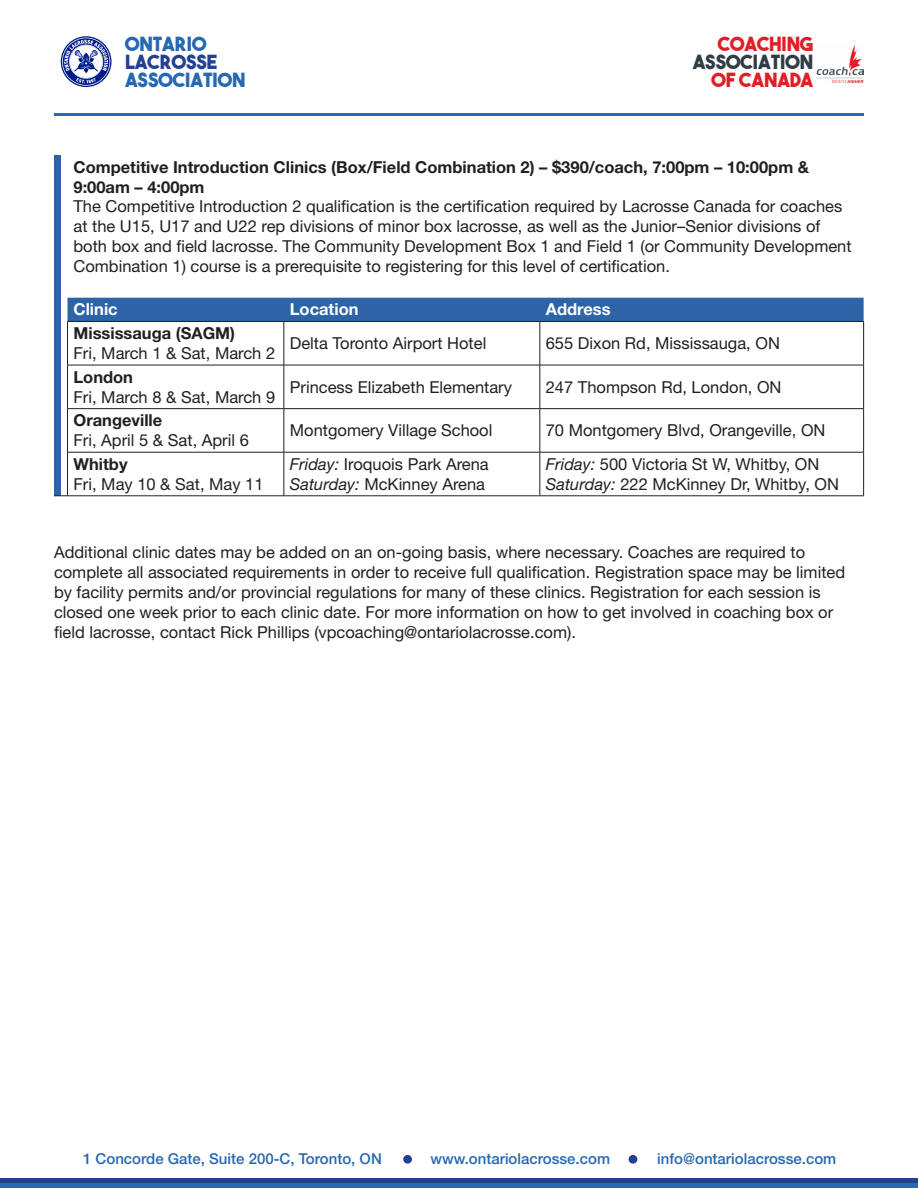
<style>
.page{position:relative;width:918px;height:1188px;background:#fff}
.page>*{position:absolute;margin:0;border:0;box-sizing:border-box;transform-origin:0 0}
.t1{font:19.5px "The Bold Font";color:#2569b4}
.t2{font:19.5px "The Bold Font";color:#df2026}
.t3{font:19.5px "The Bold Font";color:#303d44}
.t4{font:19.5px "The Bold Font";color:#234192}
.t5{font:16.5px/19.8px "Helvetica Neue LT Std";color:#231f20}
.t6{font:700 16.5px "Helvetica Neue LT Std";color:#231f20}
.t7{font:700 16.5px "Helvetica Neue LT Std";color:#fff}
.t8{font:500 15px "Helvetica Neue LT Std";color:#2668b3}
.s1{font-style:italic}
</style>
<div class="page">
<hr style="left:54px;top:114px;width:810px;height:2px;background:#2968b3">
<svg style="left:61px;top:36px;width:51px;height:51px"></svg>
<svg style="left:62px;top:38px;width:48px;height:48px"></svg>
<div style="left:0;top:1178px;width:918px;height:5px;background:#243f91"></div>
<div style="left:0;top:1183px;width:918px;height:5px;background:#2968b3"></div>
<div style="left:54px;top:155px;width:7px;height:341px;background:#2d64a8"></div>
<div style="left:68px;top:298px;width:796px;height:23px;background:#2d64a8"></div>
<hr style="left:67px;top:365px;width:217px;height:1px;background:#231f20">
<hr style="left:284px;top:408px;width:256px;height:1px;background:#231f20">
<hr style="left:540px;top:408px;width:324px;height:1px;background:#231f20">
<hr style="left:67px;top:322px;width:1px;height:43px;background:#231f20">
<hr style="left:284px;top:322px;width:1px;height:43px;background:#231f20">
<hr style="left:540px;top:322px;width:1px;height:43px;background:#231f20">
<hr style="left:863px;top:322px;width:1px;height:43px;background:#231f20">
<hr style="left:67px;top:365px;width:1px;height:43px;background:#231f20">
<hr style="left:284px;top:365px;width:1px;height:43px;background:#231f20">
<hr style="left:540px;top:365px;width:1px;height:43px;background:#231f20">
<hr style="left:863px;top:365px;width:1px;height:43px;background:#231f20">
<hr style="left:67px;top:408px;width:217px;height:1px;background:#231f20">
<hr style="left:67px;top:409px;width:1px;height:43px;background:#231f20">
<hr style="left:284px;top:409px;width:1px;height:43px;background:#231f20">
<hr style="left:540px;top:409px;width:1px;height:43px;background:#231f20">
<hr style="left:863px;top:409px;width:1px;height:43px;background:#231f20">
<hr style="left:67px;top:452px;width:217px;height:1px;background:#231f20">
<hr style="left:67px;top:452px;width:1px;height:44px;background:#231f20">
<hr style="left:284px;top:452px;width:256px;height:1px;background:#231f20">
<hr style="left:284px;top:452px;width:1px;height:44px;background:#231f20">
<hr style="left:540px;top:452px;width:324px;height:1px;background:#231f20">
<hr style="left:540px;top:452px;width:1px;height:44px;background:#231f20">
<hr style="left:863px;top:452px;width:1px;height:44px;background:#231f20">
<svg style="left:54px;top:496px;width:14px;height:1px"></svg>
<hr style="left:68px;top:496px;width:216px;height:1px;background:#231f20">
<hr style="left:284px;top:496px;width:256px;height:1px;background:#231f20">
<hr style="left:540px;top:496px;width:324px;height:1px;background:#231f20">
<hr style="left:67px;top:321px;width:217px;height:1px;background:#231f20">
<hr style="left:284px;top:321px;width:256px;height:1px;background:#231f20">
<hr style="left:284px;top:365px;width:256px;height:1px;background:#231f20">
<hr style="left:540px;top:321px;width:324px;height:1px;background:#231f20">
<hr style="left:540px;top:365px;width:324px;height:1px;background:#231f20">
<img style="left:817px;top:44px;width:47px;height:38px">
<div style="left:629px;top:1155px;width:8px;height:9px;background:#234192;border-radius:50%"></div>
<div style="left:403px;top:1155px;width:9px;height:9px;background:#234192;border-radius:50%"></div>
<p class="t1" style="left:125px;top:32px;width:83px">ONTARIO</p>
<p class="t4" style="left:125px;top:50px;width:94px">LACROSSE</p>
<p class="t1" style="left:125px;top:68px;width:122px">ASSOCIATION</p>
<p class="t2" style="left:718px;top:32px;width:97px">COACHING</p>
<p class="t3" style="left:693px;top:50px;width:122px">ASSOCIATION</p>
<p class="t2" style="left:712px;top:68px;width:103px">OF CANADA</p>
<p class="t6" style="left:74px;top:157px;width:737px">Competitive Introduction Clinics (Box/Field Combination 2) – $390/coach, 7:00pm – 10:00pm &amp;</p>
<p class="t6" style="left:74px;top:177px;width:133px">9:00am – 4:00pm</p>
<p class="t5" style="left:74px;top:197px;width:770px">The Competitive Introduction 2 qualification is the certification required by Lacrosse Canada for coaches</p>
<p class="t5" style="left:74px;top:216px;width:748px">at the U15, U17 and U22 rep divisions of minor box lacrosse, as well as the Junior–Senior divisions of</p>
<p class="t5" style="left:74px;top:236px;width:780px">both box and field lacrosse. The Community Development Box 1 and Field 1 (or Community Development</p>
<p class="t5" style="left:74px;top:256px;width:598px">Combination 1) course is a prerequisite to registering for this level of certification.</p>
<p class="t7" style="left:74px;top:299px;width:46px">Clinic</p>
<p class="t7" style="left:290px;top:299px;width:70px">Location</p>
<p class="t7" style="left:546px;top:299px;width:66px">Address</p>
<p class="t6" style="left:74px;top:323px;width:163px">Mississauga (SAGM)</p>
<p class="t5" style="left:74px;top:343px;width:203px">Fri, March 1 &amp; Sat, March 2</p>
<p class="t5" style="left:290px;top:333px;width:198px">Delta Toronto Airport Hotel</p>
<p class="t5" style="left:546px;top:333px;width:236px">655 Dixon Rd, Mississauga, ON</p>
<p class="t6" style="left:74px;top:367px;width:61px">London</p>
<p class="t5" style="left:74px;top:387px;width:203px">Fri, March 8 &amp; Sat, March 9</p>
<p class="t6" style="left:74px;top:410px;width:90px">Orangeville</p>
<p class="t5" style="left:74px;top:430px;width:177px">Fri, April 5 &amp; Sat, April 6</p>
<p class="t6" style="left:74px;top:454px;width:56px">Whitby</p>
<p class="t5" style="left:74px;top:474px;width:192px">Fri, May 10 &amp; Sat, May 11</p>
<p class="t5" style="left:290px;top:377px;width:224px">Princess Elizabeth Elementary</p>
<p class="t5" style="left:546px;top:377px;width:237px">247 Thompson Rd, London, ON</p>
<p class="t5" style="left:290px;top:420px;width:204px">Montgomery Village School</p>
<p class="t5" style="left:546px;top:420px;width:281px">70 Montgomery Blvd, Orangeville, ON</p>
<p class="t5" style="left:290px;top:454px;width:200px"><span class="s1">Friday:</span> Iroquois Park Arena<br><span class="s1">Saturday:</span> McKinney Arena</p>
<p class="t5" style="left:546px;top:454px;width:275px"><span class="s1">Friday:</span> 500 Victoria St W, Whitby, ON</p>
<p class="t5" style="left:546px;top:474px;width:295px"><span class="s1">Saturday:</span> 222 McKinney Dr, Whitby, ON</p>
<p class="t5" style="left:54px;top:542px;width:793px">Additional clinic dates may be added on an on-going basis, where necessary. Coaches are required to complete all associated requirements in order to receive full qualification. Registration space may be limited by facility permits and/or provincial regulations for many of these clinics. Registration for each session is closed one week prior to each clinic date. For more information on how to get involved in coaching box or field lacrosse, contact Rick Phillips (vpcoaching@ontariolacrosse.com).</p>
<p class="t8" style="left:83px;top:1150px;width:300px">1 Concorde Gate, Suite 200-C, Toronto, ON</p>
<p class="t8" style="left:431px;top:1150px;width:181px">www.ontariolacrosse.com</p>
<p class="t8" style="left:657px;top:1150px;width:181px">info@ontariolacrosse.com</p>
</div>
